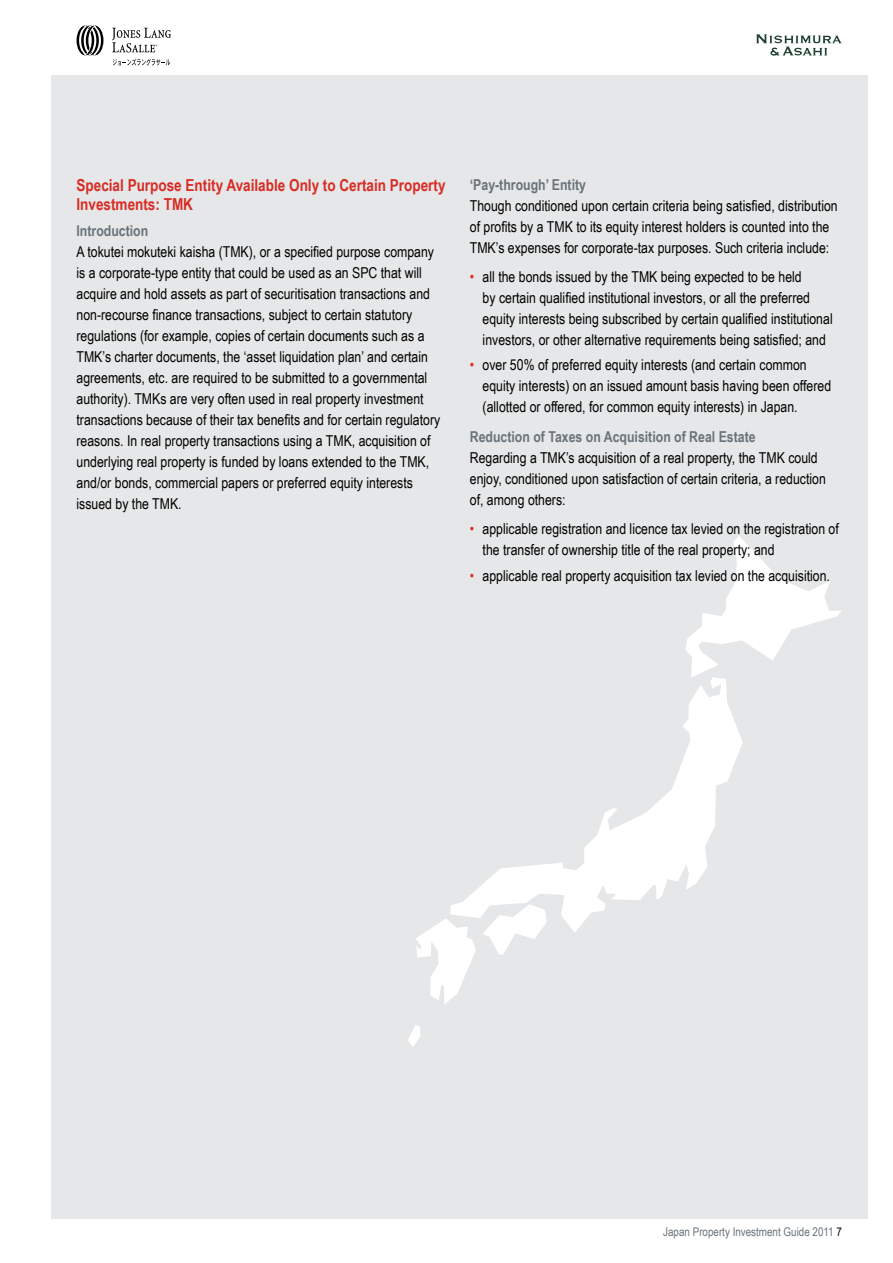
<style>
.page{position:relative;width:893px;height:1263px;background:#fff}
.page>*{position:absolute;margin:0;border:0;box-sizing:border-box;transform-origin:0 0}
.t1{font:700 16.5px/19.8px "Arial Narrow";color:#d82c25}
.t2{font:15px/21px "Arial Narrow";color:#000}
.t3{font:700 15px "Arial Narrow";color:#69737a}
.t4{font:15px "Arial Narrow";color:#d82c25}
.t5{font:12px "Arial Narrow";color:#69737a}
</style>
<div class="page">
<div style="left:51px;top:75px;width:816px;height:1144px;background:#e6e7e8"></div>
<svg style="left:416px;top:919px;width:60px;height:85px"></svg>
<svg style="left:450px;top:678px;width:293px;height:255px"></svg>
<svg style="left:482px;top:904px;width:65px;height:51px"></svg>
<svg style="left:685px;top:536px;width:156px;height:142px"></svg>
<svg style="left:408px;top:1025px;width:12px;height:22px"></svg>
<svg style="left:756px;top:34px;width:86px;height:22px"></svg>
<svg style="left:113px;top:59px;width:57px;height:7px"></svg>
<svg style="left:77px;top:26px;width:26px;height:29px"></svg>
<svg style="left:112px;top:28px;width:59px;height:24px"></svg>
<p class="t1" style="left:77px;top:174px;width:370px">Special Purpose Entity Available Only to Certain Property<br>Investments: TMK</p>
<p class="t3" style="left:77px;top:219px;width:73px">Introduction</p>
<p class="t2" style="left:77px;top:240px;width:365px">A tokutei mokuteki kaisha (TMK), or a specified purpose company is a corporate-type entity that could be used as an SPC that will acquire and hold assets as part of securitisation transactions and non-recourse finance transactions, subject to certain statutory regulations (for example, copies of certain documents such as a TMK’s charter documents, the ‘asset liquidation plan’ and certain agreements, etc. are required to be submitted to a governmental authority). TMKs are very often used in real property investment transactions because of their tax benefits and for certain regulatory reasons. In real property transactions using a TMK, acquisition of underlying real property is funded by loans extended to the TMK, and/or bonds, commercial papers or preferred equity interests issued by the TMK.</p>
<p class="t3" style="left:470px;top:173px;width:118px">‘Pay-through’ Entity</p>
<p class="t2" style="left:470px;top:194px;width:369px">Though conditioned upon certain criteria being satisfied, distribution of profits by a TMK to its equity interest holders is counted into the<br>TMK’s expenses for corporate-tax purposes. Such criteria include:</p>
<p class="t2" style="left:483px;top:266px;width:352px">all the bonds issued by the TMK being expected to be held<br>by certain qualified institutional investors, or all the preferred equity interests being subscribed by certain qualified institutional investors, or other alternative requirements being satisfied; and</p>
<p class="t2" style="left:483px;top:354px;width:350px">over 50% of preferred equity interests (and certain common equity interests) on an issued amount basis having been offered (allotted or offered, for common equity interests) in Japan.</p>
<p class="t3" style="left:470px;top:425px;width:287px">Reduction of Taxes on Acquisition of Real Estate</p>
<p class="t2" style="left:470px;top:446px;width:358px">Regarding a TMK’s acquisition of a real property, the TMK could enjoy, conditioned upon satisfaction of certain criteria, a reduction of, among others:</p>
<p class="t2" style="left:483px;top:518px;width:358px">applicable registration and licence tax levied on the registration of the transfer of ownership title of the real property; and</p>
<p class="t2" style="left:483px;top:564px;width:349px">applicable real property acquisition tax levied on the acquisition.</p>
<p class="t4" style="left:470px;top:266px;width:6px">•</p>
<p class="t4" style="left:470px;top:354px;width:6px">•</p>
<p class="t4" style="left:470px;top:518px;width:6px">•</p>
<p class="t4" style="left:470px;top:564px;width:6px">•</p>
<p class="t5" style="left:663px;top:1223px;width:172px">Japan Property Investment Guide 2011</p>
</div>
